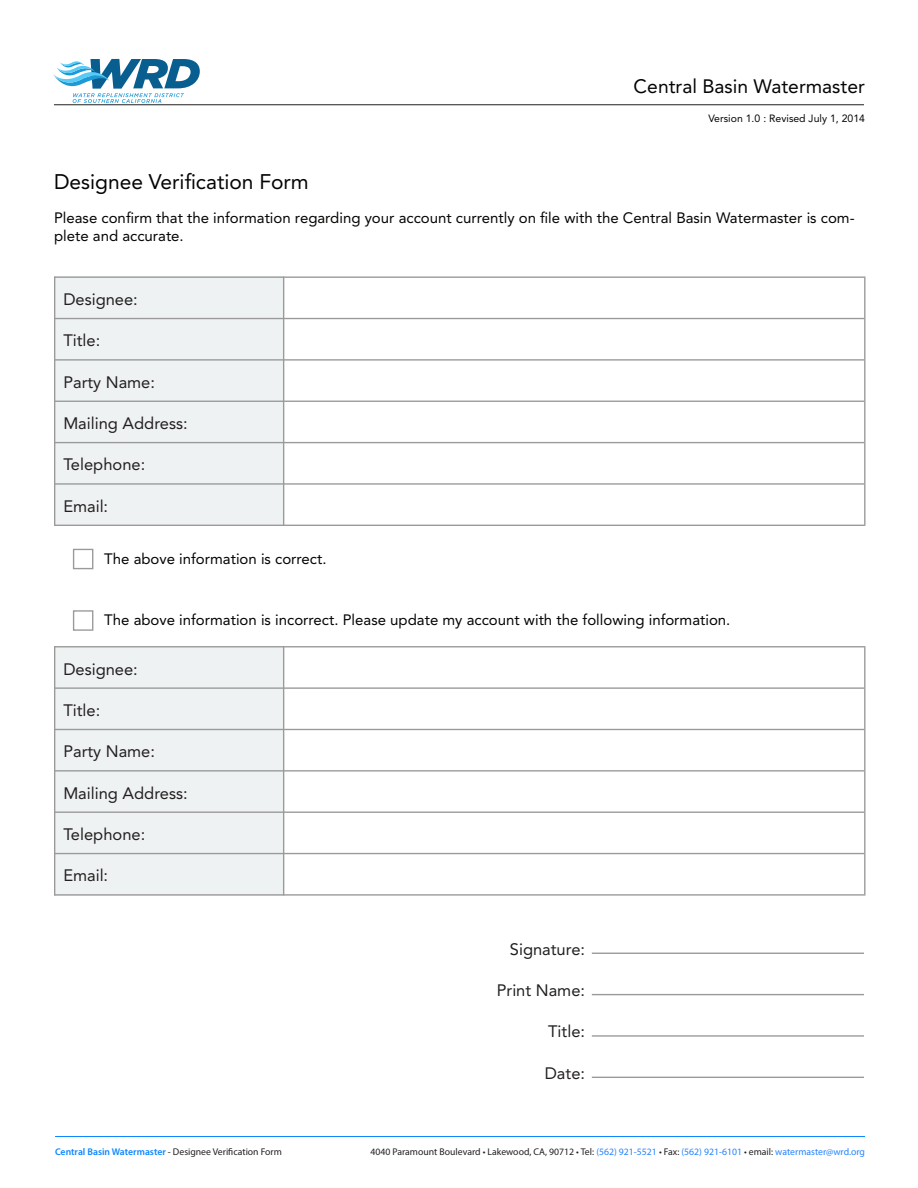
<style>
.page{position:relative;width:918px;height:1188px;background:#fff}
.page>*{position:absolute;margin:0;border:0;box-sizing:border-box;transform-origin:0 0}
.t1{font:21px "Avenir";color:#040503}
.t2{font:19.35px "Avenir";color:#040503}
._12pt_text{font:16.5px "Avenir";color:#231f20}
.t3{font:15px/18px "Avenir";color:#040503}
.t4{font:10.5px "Avenir";color:#040503}
.t5{font:9.75px "Myriad Pro";color:#231f20}
.s1{font-weight:600;color:#0d87ff}
.s2{color:#2383ff}
</style>
<div class="page">
<div style="left:54px;top:276px;width:229px;height:250px;background:#eff2f3"></div>
<div style="left:54px;top:646px;width:229px;height:250px;background:#eff2f3"></div>
<hr style="left:54px;top:276px;width:810px;height:2px;background:#9a9a9a">
<hr style="left:54px;top:646px;width:810px;height:1px;background:#9a9a9a">
<hr style="left:54px;top:318px;width:810px;height:1px;background:#9a9a9a">
<hr style="left:54px;top:687px;width:810px;height:2px;background:#9a9a9a">
<hr style="left:54px;top:359px;width:810px;height:2px;background:#9a9a9a">
<hr style="left:54px;top:729px;width:810px;height:1px;background:#9a9a9a">
<hr style="left:54px;top:401px;width:810px;height:1px;background:#9a9a9a">
<hr style="left:54px;top:770px;width:810px;height:2px;background:#9a9a9a">
<hr style="left:54px;top:442px;width:810px;height:1px;background:#9a9a9a">
<hr style="left:54px;top:812px;width:810px;height:1px;background:#9a9a9a">
<hr style="left:54px;top:483px;width:810px;height:2px;background:#9a9a9a">
<hr style="left:54px;top:853px;width:810px;height:1px;background:#9a9a9a">
<hr style="left:54px;top:525px;width:810px;height:1px;background:#9a9a9a">
<hr style="left:54px;top:894px;width:810px;height:2px;background:#9a9a9a">
<hr style="left:283px;top:276px;width:1px;height:250px;background:#9a9a9a">
<hr style="left:283px;top:646px;width:1px;height:250px;background:#9a9a9a">
<hr style="left:864px;top:276px;width:2px;height:250px;background:#9a9a9a">
<hr style="left:864px;top:646px;width:2px;height:250px;background:#9a9a9a">
<hr style="left:54px;top:276px;width:1px;height:250px;background:#9a9a9a">
<hr style="left:54px;top:646px;width:1px;height:250px;background:#9a9a9a">
<div style="left:73px;top:549px;width:20px;height:20px;border:1px solid #9a9a9a"></div>
<div style="left:73px;top:610px;width:20px;height:21px;border:1px solid #9a9a9a"></div>
<hr style="left:592px;top:953px;width:272px;height:1px;background:#9a9a9a">
<hr style="left:592px;top:994px;width:272px;height:1px;background:#9a9a9a">
<hr style="left:592px;top:1035px;width:272px;height:2px;background:#9a9a9a">
<hr style="left:592px;top:1077px;width:272px;height:1px;background:#9a9a9a">
<hr style="left:55px;top:1136px;width:810px;height:1px;background:#0d87ff">
<hr style="left:54px;top:104px;width:810px;height:1px;background:#231f20">
<svg style="left:54px;top:59px;width:146px;height:44px"></svg>
<p class="t2" style="left:634px;top:75px;width:233px">Central Basin Watermaster</p>
<h1 class="t1" style="left:54px;top:170px;width:256px">Designee Verification Form</h1>
<p class="t4" style="left:708px;top:112px;width:158px">Version 1.0 : Revised July 1, 2014</p>
<p class="t3" style="left:54px;top:209px;width:802px">Please confirm that the information regarding your account currently on file with the Central Basin Watermaster is com&shy;plete and accurate.</p>
<p class="_12pt_text" style="left:63px;top:290px;width:76px">Designee:</p>
<p class="_12pt_text" style="left:63px;top:331px;width:38px">Title:</p>
<p class="_12pt_text" style="left:63px;top:372px;width:93px">Party Name:</p>
<p class="_12pt_text" style="left:63px;top:414px;width:126px">Mailing Address:</p>
<p class="_12pt_text" style="left:63px;top:455px;width:83px">Telephone:</p>
<p class="_12pt_text" style="left:63px;top:496px;width:46px">Email:</p>
<p class="t3" style="left:104px;top:550px;width:224px">The above information is correct.</p>
<p class="t3" style="left:104px;top:611px;width:628px">The above information is incorrect. Please update my account with the following information.</p>
<p class="_12pt_text" style="left:63px;top:659px;width:76px">Designee:</p>
<p class="_12pt_text" style="left:63px;top:701px;width:38px">Title:</p>
<p class="_12pt_text" style="left:63px;top:742px;width:93px">Party Name:</p>
<p class="_12pt_text" style="left:63px;top:783px;width:126px">Mailing Address:</p>
<p class="_12pt_text" style="left:63px;top:825px;width:83px">Telephone:</p>
<p class="_12pt_text" style="left:63px;top:866px;width:46px">Email:</p>
<p class="_12pt_text" style="left:510px;top:939px;width:77px">Signature:</p>
<p class="_12pt_text" style="left:497px;top:981px;width:90px">Print Name:</p>
<p class="_12pt_text" style="left:548px;top:1022px;width:38px">Title:</p>
<p class="_12pt_text" style="left:545px;top:1063px;width:42px">Date:</p>
<p class="t5" style="left:55px;top:1146px;width:228px"><span class="s1">Central Basin Watermaster</span> - Designee Verification Form</p>
<p class="t5" style="left:370px;top:1146px;width:496px">4040 Paramount Boulevard • Lakewood, CA, 90712 • Tel: <span class="s2">(562) 921-5521</span> • Fax: <span class="s2">(562) 921-6101</span> • email: <span class="s2">watermaster@wrd.org</span></p>
</div>
